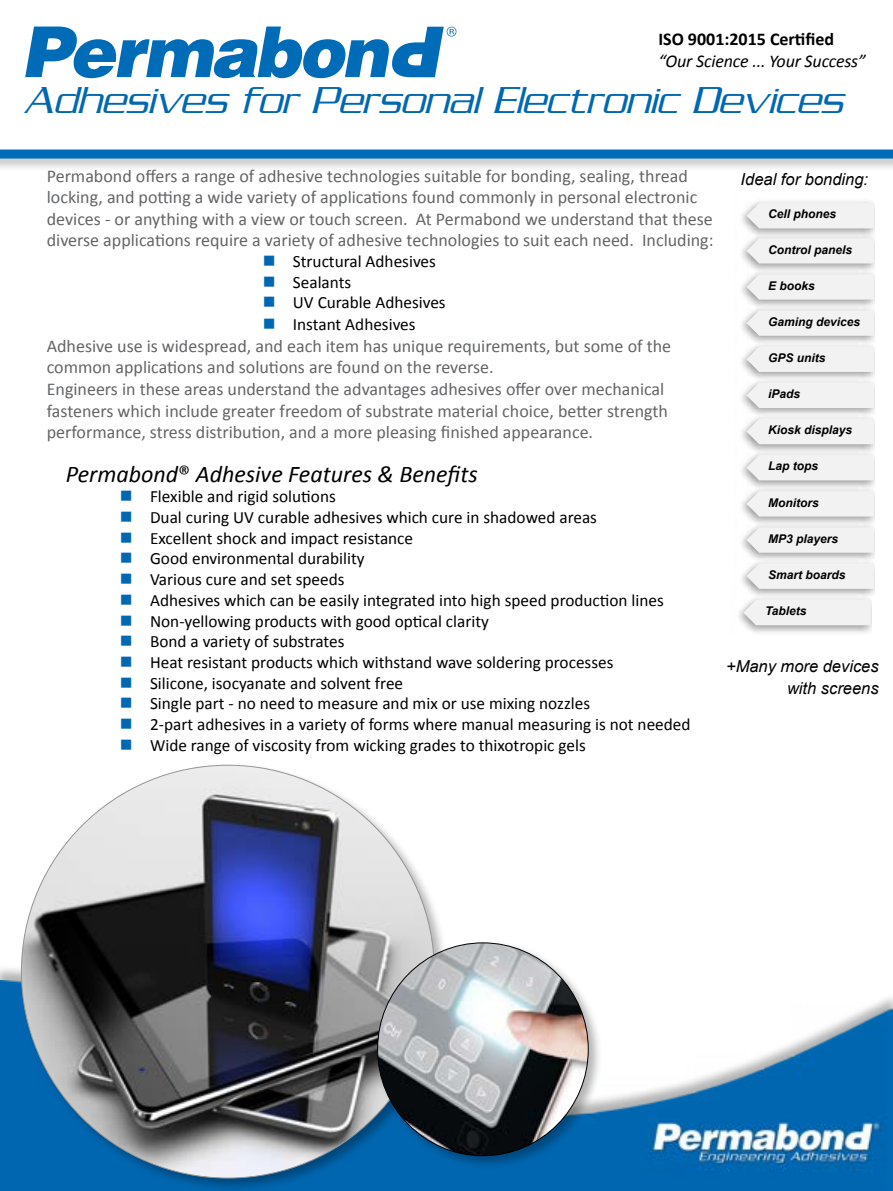
<style>
.page{position:relative;width:893px;height:1191px;background:#fff}
.page>*{position:absolute;margin:0;border:0;box-sizing:border-box;transform-origin:0 0}
.t1{font:italic 40.5px "Serpentine ICG Light";color:#0067b1}
.t2{font:italic 24px "Calibri";color:#000}
.t3{font:18px/21.6px "Calibri";color:#636466}
.t4{font:italic 18px "Calibri";letter-spacing:-.01em;color:#000}
.t5{font:700 18px "Calibri";color:#000}
.t6{font:17.25px "Calibri";color:#000}
.t7{font:italic 16.5px/21.6px "Arial";color:#000;text-align:right}
.t8{font:italic 700 12px "Arial";color:#000}
.s1{color:#0067b1}
.s2{font-style:normal}
</style>
<div class="page">
<div style="left:746px;top:238px;width:128px;height:25px;background:#f2f2f2"></div>
<svg style="left:746px;top:274px;width:128px;height:26px"></svg>
<svg style="left:746px;top:310px;width:128px;height:26px"></svg>
<div style="left:746px;top:346px;width:128px;height:26px;background:#f2f2f2"></div>
<div style="left:746px;top:383px;width:128px;height:25px;background:#f2f2f2"></div>
<div style="left:746px;top:419px;width:128px;height:25px;background:#f2f2f2"></div>
<div style="left:746px;top:455px;width:128px;height:25px;background:#f2f2f2"></div>
<div style="left:746px;top:491px;width:128px;height:25px;background:#f2f2f2"></div>
<svg style="left:746px;top:527px;width:128px;height:26px"></svg>
<svg style="left:746px;top:563px;width:128px;height:26px"></svg>
<div style="left:746px;top:203px;width:128px;height:25px;background:#f2f2f2"></div>
<div style="left:0;top:148px;width:893px;height:25px;background:#000;opacity:.25"></div>
<div style="left:0;top:149px;width:893px;height:9px;background:#006bb6"></div>
<svg style="left:25px;top:27px;width:431px;height:51px"></svg>
<img style="left:0;top:980px;width:893px;height:211px">
<div style="left:19px;top:763px;width:429px;height:428px;background:#000;opacity:.3"></div>
<img style="left:21px;top:765px;width:413px;height:413px;border-radius:206px">
<div style="left:375px;top:940px;width:227px;height:230px;background:#000;opacity:.3"></div>
<img style="left:378px;top:943px;width:210px;height:212px">
<img style="left:738px;top:591px;width:133px;height:42px">
<div style="left:743px;top:600px;width:128px;height:25px;background:#f2f2f2"></div>
<p class="t5" style="left:658px;top:28px;width:177px">ISO 9001:2015 Certified</p>
<p class="t4" style="left:658px;top:49px;width:209px">“Our Science ... Your Success”</p>
<h1 class="t1" style="left:23px;top:77px;width:821px">Adhesives for Personal Electronic Devices</h1>
<p class="t3" style="left:47px;top:165px;width:668px">Permabond offers a range of adhesive technologies suitable for bonding, sealing, thread locking, and potting a wide variety of applications found commonly in personal electronic devices - or anything with a view or touch screen. At Permabond we understand that these diverse applications require a variety of adhesive technologies to suit each need. Including:</p>
<p class="t6" style="left:263px;top:250px;width:175px"><span class="s1">■</span> Structural Adhesives</p>
<p class="t6" style="left:263px;top:271px;width:90px"><span class="s1">■</span> Sealants</p>
<p class="t6" style="left:263px;top:292px;width:184px"><span class="s1">■</span> UV Curable Adhesives</p>
<p class="t6" style="left:263px;top:313px;width:154px"><span class="s1">■</span> Instant Adhesives</p>
<p class="t3" style="left:47px;top:335px;width:626px">Adhesive use is widespread, and each item has unique requirements, but some of the common applications and solutions are found on the reverse.<br>Engineers in these areas understand the advantages adhesives offer over mechanical fasteners which include greater freedom of substrate material choice, better strength performance, stress distribution, and a more pleasing finished appearance.</p>
<h2 class="t2" style="left:66px;top:457px;width:413px">Permabond<span class="s2">®</span> Adhesive Features &amp; Benefits</h2>
<p class="t6" style="left:120px;top:486px;width:217px"><span class="s1">■</span> Flexible and rigid solutions</p>
<p class="t6" style="left:120px;top:506px;width:479px"><span class="s1">■</span> Dual curing UV curable adhesives which cure in shadowed areas</p>
<p class="t6" style="left:120px;top:527px;width:295px"><span class="s1">■</span> Excellent shock and impact resistance</p>
<p class="t6" style="left:120px;top:548px;width:246px"><span class="s1">■</span> Good environmental durability</p>
<p class="t6" style="left:120px;top:568px;width:226px"><span class="s1">■</span> Various cure and set speeds</p>
<p class="t6" style="left:120px;top:589px;width:545px"><span class="s1">■</span> Adhesives which can be easily integrated into high speed production lines</p>
<p class="t6" style="left:120px;top:610px;width:371px"><span class="s1">■</span> Non-yellowing products with good optical clarity</p>
<p class="t6" style="left:120px;top:630px;width:226px"><span class="s1">■</span> Bond a variety of substrates</p>
<p class="t6" style="left:120px;top:651px;width:495px"><span class="s1">■</span> Heat resistant products which withstand wave soldering processes</p>
<p class="t6" style="left:120px;top:672px;width:285px"><span class="s1">■</span> Silicone, isocyanate and solvent free</p>
<p class="t6" style="left:120px;top:693px;width:472px"><span class="s1">■</span> Single part - no need to measure and mix or use mixing nozzles</p>
<p class="t6" style="left:120px;top:713px;width:572px"><span class="s1">■</span> 2-part adhesives in a variety of forms where manual measuring is not needed</p>
<p class="t6" style="left:120px;top:734px;width:467px"><span class="s1">■</span> Wide range of viscosity from wicking grades to thixotropic gels</p>
<p class="t7" style="left:741px;top:169px;width:129px">Ideal for bonding:</p>
<p class="t8" style="left:768px;top:206px;width:70px">Cell phones</p>
<p class="t8" style="left:768px;top:241px;width:86px">Control panels</p>
<p class="t8" style="left:768px;top:277px;width:48px">E books</p>
<p class="t8" style="left:768px;top:313px;width:94px">Gaming devices</p>
<p class="t8" style="left:768px;top:350px;width:59px">GPS units</p>
<p class="t8" style="left:768px;top:386px;width:34px">iPads</p>
<p class="t8" style="left:768px;top:422px;width:86px">Kiosk displays</p>
<p class="t8" style="left:768px;top:458px;width:52px">Lap tops</p>
<p class="t8" style="left:768px;top:494px;width:52px">Monitors</p>
<p class="t8" style="left:768px;top:530px;width:72px">MP3 players</p>
<p class="t8" style="left:768px;top:567px;width:79px">Smart boards</p>
<p class="t8" style="left:765px;top:603px;width:43px">Tablets</p>
<p class="t7" style="left:726px;top:656px;width:154px">+Many more devices with screens</p>
</div>
